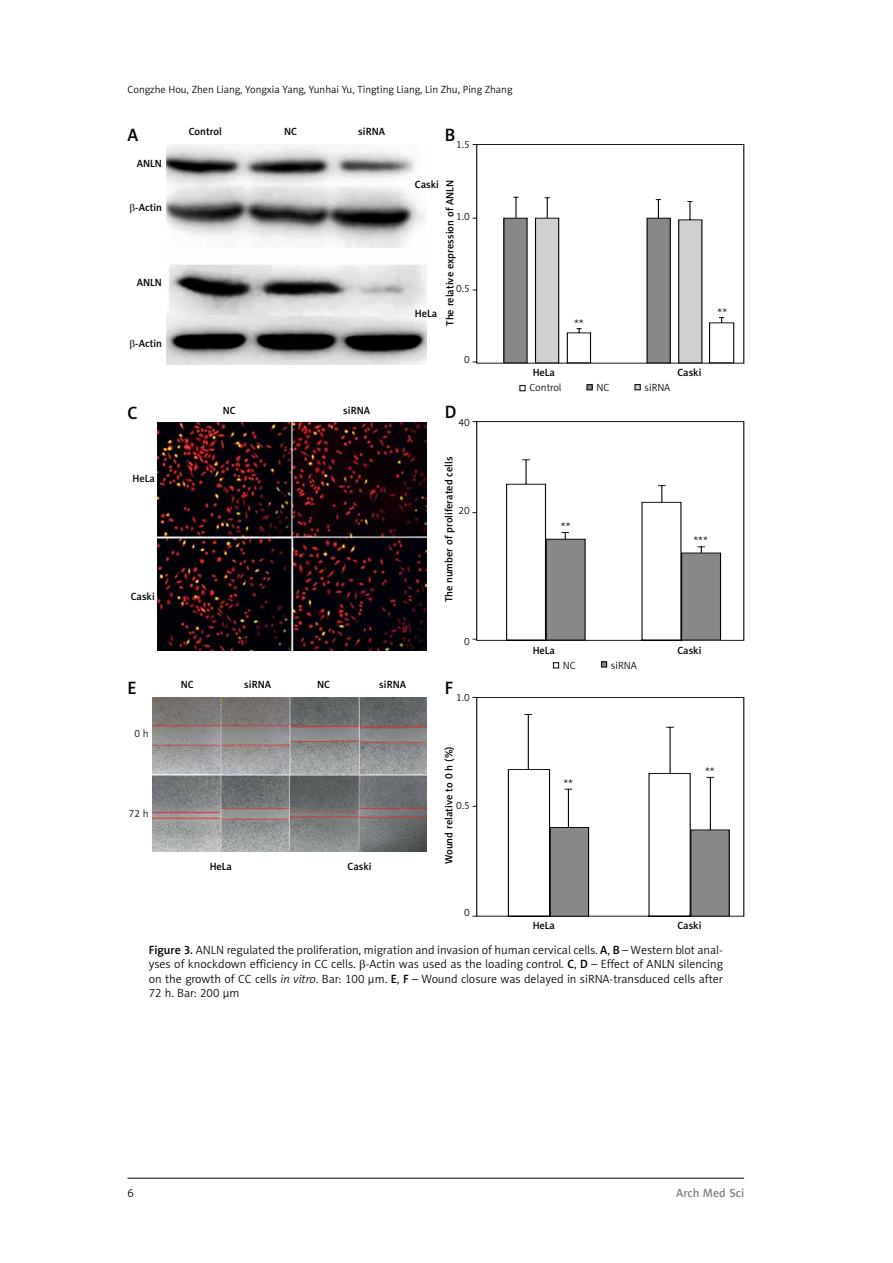
<style>
.page{position:relative;width:893px;height:1263px;background:#fff}
.page>*{position:absolute;margin:0;border:0;box-sizing:border-box;transform-origin:0 0}
.t1{font:18px "Naomi Sans EFN Medium";color:#000}
.t2{font:12px/14.4px "Naomi Sans EFN Light";color:#000;text-align:justify}
.t3{font:12px "Naomi Sans EFN Medium";color:#808285}
.t4{font:10.5px "Naomi Sans EFN Medium";color:#000}
.t5{font:10.5px "Naomi Sans EFN Light";color:#000}
.s1{font-family:"Naomi Sans EFN Medium"}
.s2{font-style:italic}
</style>
<div class="page">
<hr style="left:128px;top:1178px;width:616px;height:1px;background:#000">
<img style="left:166px;top:144px;width:261px;height:220px">
<svg style="left:472px;top:144px;width:272px;height:219px"></svg>
<div style="left:504px;top:218px;width:23px;height:145px;background:#888"></div>
<svg style="left:513px;top:197px;width:221px;height:166px"></svg>
<svg style="left:472px;top:421px;width:272px;height:220px"></svg>
<div style="left:546px;top:539px;width:39px;height:101px;background:#888"></div>
<div style="left:546px;top:539px;width:39px;height:101px;border:1px solid #000"></div>
<div style="left:682px;top:553px;width:38px;height:87px;background:#888"></div>
<div style="left:681px;top:553px;width:40px;height:87px;border:1px solid #000"></div>
<svg style="left:472px;top:697px;width:272px;height:219px"></svg>
<svg style="left:524px;top:714px;width:206px;height:203px"></svg>
<svg style="left:520px;top:385px;width:5px;height:6px"></svg>
<svg style="left:587px;top:384px;width:5px;height:6px"></svg>
<svg style="left:635px;top:384px;width:5px;height:6px"></svg>
<svg style="left:553px;top:663px;width:6px;height:5px"></svg>
<svg style="left:601px;top:662px;width:6px;height:5px"></svg>
<img style="left:157px;top:423px;width:270px;height:228px">
<img style="left:153px;top:697px;width:274px;height:155px">
<p class="t5" style="left:128px;top:83px;width:386px">Congzhe Hou, Zhen Liang, Yongxia Yang, Yunhai Yu, Tingting Liang, Lin Zhu, Ping Zhang</p>
<h1 class="t1" style="left:128px;top:124px;width:12px">A</h1>
<p class="t4" style="left:137px;top:157px;width:27px">ANLN</p>
<p class="t4" style="left:135px;top:201px;width:28px">-Actin</p>
<p class="t4" style="left:137px;top:276px;width:27px">ANLN</p>
<p class="t4" style="left:135px;top:338px;width:28px">-Actin</p>
<h1 class="t1" style="left:128px;top:402px;width:12px">C</h1>
<p class="t4" style="left:133px;top:472px;width:24px">HeLa</p>
<p class="t4" style="left:131px;top:591px;width:26px">Caski</p>
<h1 class="t1" style="left:128px;top:677px;width:11px">E</h1>
<p class="t5" style="left:134px;top:727px;width:16px">0 h</p>
<p class="t5" style="left:129px;top:807px;width:21px">72 h</p>
<p class="t4" style="left:189px;top:125px;width:35px">Control</p>
<p class="t4" style="left:284px;top:125px;width:14px">NC</p>
<p class="t4" style="left:358px;top:125px;width:28px">siRNA</p>
<h1 class="t1" style="left:445px;top:124px;width:12px">B</h1>
<p class="t5" style="left:456px;top:139px;width:15px">1.5</p>
<p class="t4" style="left:444px;top:326px;width:147px;rotate:-90deg">The relative expression of ANLN</p>
<p class="t4" style="left:415px;top:179px;width:26px">Caski</p>
<p class="t5" style="left:456px;top:210px;width:15px">1.0</p>
<p class="t5" style="left:456px;top:282px;width:15px">0.5</p>
<p class="t4" style="left:415px;top:307px;width:24px">HeLa</p>
<p class="t5" style="left:464px;top:354px;width:7px">0</p>
<p class="t4" style="left:223px;top:404px;width:14px">NC</p>
<p class="t4" style="left:343px;top:404px;width:28px">siRNA</p>
<p class="t4" style="left:181px;top:678px;width:14px">NC</p>
<p class="t4" style="left:244px;top:678px;width:28px">siRNA</p>
<p class="t4" style="left:317px;top:678px;width:14px">NC</p>
<p class="t4" style="left:379px;top:678px;width:28px">siRNA</p>
<h1 class="t1" style="left:445px;top:401px;width:13px">D</h1>
<p class="t5" style="left:459px;top:416px;width:13px">40</p>
<p class="t4" style="left:443px;top:602px;width:147px;rotate:-90deg">The number of proliferated cells</p>
<p class="t5" style="left:459px;top:504px;width:13px">20</p>
<p class="t5" style="left:464px;top:635px;width:7px">0</p>
<h1 class="t1" style="left:445px;top:677px;width:10px">F</h1>
<p class="t5" style="left:456px;top:692px;width:15px">1.0</p>
<p class="t4" style="left:210px;top:860px;width:24px">HeLa</p>
<p class="t4" style="left:348px;top:860px;width:26px">Caski</p>
<p class="t4" style="left:443px;top:864px;width:119px;rotate:-90deg">Wound relative to 0 h (%)</p>
<p class="t5" style="left:456px;top:799px;width:15px">0.5</p>
<p class="t5" style="left:464px;top:907px;width:7px">0</p>
<p class="t2" style="left:574px;top:316px;width:11px">**</p>
<p class="t2" style="left:717px;top:306px;width:11px">**</p>
<p class="t4" style="left:533px;top:367px;width:24px">HeLa</p>
<p class="t4" style="left:677px;top:367px;width:26px">Caski</p>
<p class="t5" style="left:529px;top:382px;width:34px">Control</p>
<p class="t5" style="left:596px;top:382px;width:14px">NC</p>
<p class="t5" style="left:644px;top:382px;width:27px">siRNA</p>
<p class="t2" style="left:561px;top:520px;width:11px">**</p>
<p class="t2" style="left:693px;top:534px;width:16px">***</p>
<p class="t4" style="left:533px;top:644px;width:24px">HeLa</p>
<p class="t4" style="left:677px;top:644px;width:26px">Caski</p>
<p class="t5" style="left:563px;top:659px;width:14px">NC</p>
<p class="t5" style="left:611px;top:659px;width:27px">siRNA</p>
<p class="t2" style="left:563px;top:776px;width:11px">**</p>
<p class="t2" style="left:705px;top:765px;width:11px">**</p>
<p class="t4" style="left:533px;top:919px;width:24px">HeLa</p>
<p class="t4" style="left:677px;top:919px;width:26px">Caski</p>
<p class="t2" style="left:149px;top:942px;width:576px"><span class="s1">Figure 3.</span> ANLN regulated the proliferation, migration and invasion of human cervical cells. <span class="s1">A</span>, <span class="s1">B</span> – Western blot anal&shy;yses of knockdown efficiency in CC cells. -Actin was used as the loading control. <span class="s1">C</span>, <span class="s1">D</span> – Effect of ANLN silencing on the growth of CC cells <span class="s2">in vitro</span>. Bar: 100 μm. <span class="s1">E</span>, <span class="s1">F</span> – Wound closure was delayed in siRNA-transduced cells after 72 h. Bar: 200 μm</p>
<p class="t2" style="left:128px;top:1186px;width:8px">6</p>
<p class="t3" style="left:676px;top:1186px;width:69px">Arch Med Sci</p>
</div>
